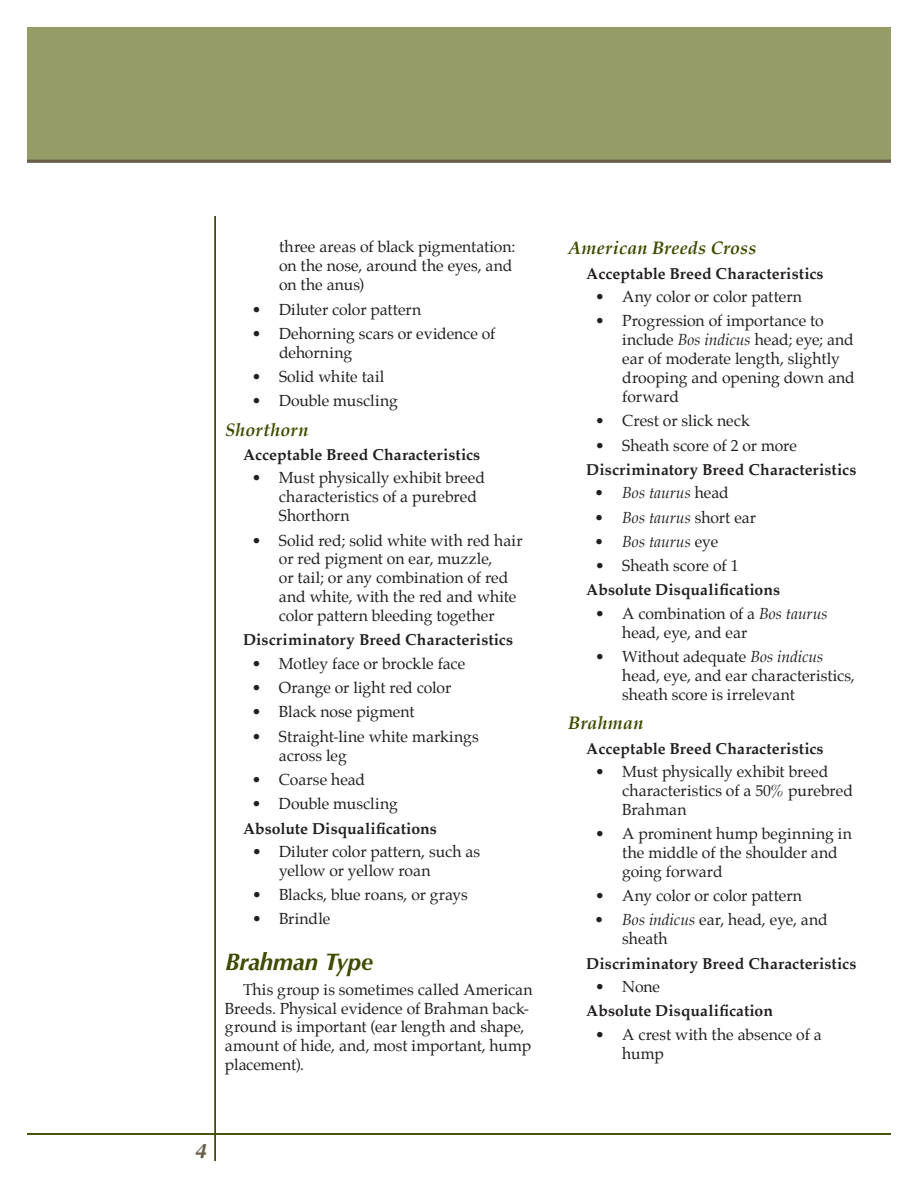
<style>
.page{position:relative;width:918px;height:1188px;background:#fff}
.page>*{position:absolute;margin:0;border:0;box-sizing:border-box;transform-origin:0 0}
.t1{font:italic 700 24px "Optima";letter-spacing:-.005em;color:#3f4b00}
.t2{font:italic 700 21px "Optima";color:#695e49}
.t3{font:italic 700 18px "Palatino";letter-spacing:.01em;color:#3f4b00}
.t4{font:15.75px/18.9px "Palatino";color:#231f20}
.t5{font:700 15.75px "Palatino";letter-spacing:.005em;color:#231f20}
.t6{font:italic 15.75px "Palatino";letter-spacing:.005em;color:#231f20}
.s1{font-style:italic}
.s2{font-style:normal}
</style>
<div class="page">
<div style="left:27px;top:27px;width:864px;height:133px;background:#959c68"></div>
<hr style="left:27px;top:160px;width:864px;height:3px;background:#695e49">
<hr style="left:214px;top:216px;width:2px;height:945px;background:#3f4b00">
<hr style="left:27px;top:1133px;width:864px;height:2px;background:#3f4b00">
<p class="t4" style="left:279px;top:239px;width:238px">three areas of black pigmentation: on the nose, around the eyes, and on the anus)</p>
<p class="t4" style="left:252px;top:301px;width:171px">• Diluter color pattern</p>
<p class="t4" style="left:279px;top:325px;width:218px;text-indent:-27px">• Dehorning scars or evidence of dehorning</p>
<p class="t4" style="left:252px;top:368px;width:134px">• Solid white tail</p>
<p class="t4" style="left:252px;top:393px;width:147px">• Double muscling</p>
<p class="t3" style="left:225px;top:421px;width:85px">Shorthorn</p>
<p class="t5" style="left:243px;top:447px;width:239px">Acceptable Breed Characteristics</p>
<p class="t4" style="left:279px;top:470px;width:208px;text-indent:-27px">• Must physically exhibit breed characteristics of a purebred<br>Shorthorn</p>
<p class="t4" style="left:279px;top:532px;width:245px;text-indent:-27px">• Solid red; solid white with red hair or red pigment on ear, muzzle,<br>or tail; or any combination of red and white, with the red and white color pattern bleeding together</p>
<p class="t5" style="left:243px;top:633px;width:272px">Discriminatory Breed Characteristics</p>
<p class="t4" style="left:252px;top:655px;width:215px">• Motley face or brockle face</p>
<p class="t4" style="left:252px;top:679px;width:201px">• Orange or light red color</p>
<p class="t4" style="left:252px;top:704px;width:164px">• Black nose pigment</p>
<p class="t4" style="left:279px;top:728px;width:201px;text-indent:-27px">• Straight-line white markings across leg</p>
<p class="t4" style="left:252px;top:771px;width:115px">• Coarse head</p>
<p class="t4" style="left:252px;top:796px;width:147px">• Double muscling</p>
<p class="t5" style="left:243px;top:821px;width:195px">Absolute Disqualifications</p>
<p class="t4" style="left:279px;top:843px;width:203px;text-indent:-27px">• Diluter color pattern, such as yellow or yellow roan</p>
<p class="t4" style="left:252px;top:886px;width:217px">• Blacks, blue roans, or grays</p>
<p class="t4" style="left:252px;top:911px;width:80px">• Brindle</p>
<h1 class="t1" style="left:225px;top:952px;width:150px">Brahman Type</h1>
<p class="t4" style="left:225px;top:981px;width:309px;text-indent:18px">This group is sometimes called American Breeds. Physical evidence of Brahman back&shy;ground is important (ear length and shape, amount of hide, and, most important, hump placement).</p>
<h2 class="t2" style="left:195px;top:1143px;width:13px">4</h2>
<p class="t3" style="left:568px;top:240px;width:190px">American Breeds Cross</p>
<p class="t5" style="left:586px;top:266px;width:239px">Acceptable Breed Characteristics</p>
<p class="t4" style="left:595px;top:288px;width:208px">• Any color or color pattern</p>
<p class="t4" style="left:622px;top:313px;width:234px;text-indent:-27px">• Progression of importance to include <span class="s1">Bos indicus</span> head; eye; and ear of moderate length, slightly drooping and opening down and forward</p>
<p class="t4" style="left:595px;top:412px;width:156px">• Crest or slick neck</p>
<p class="t4" style="left:595px;top:437px;width:203px">• Sheath score of 2 or more</p>
<p class="t5" style="left:586px;top:462px;width:272px">Discriminatory Breed Characteristics</p>
<p class="t6" style="left:595px;top:485px;width:135px">• Bos taurus <span class="s2">head</span></p>
<p class="t6" style="left:595px;top:510px;width:162px">• Bos taurus <span class="s2">short ear</span></p>
<p class="t6" style="left:595px;top:534px;width:125px">• Bos taurus <span class="s2">eye</span></p>
<p class="t4" style="left:595px;top:557px;width:145px">• Sheath score of 1</p>
<p class="t5" style="left:586px;top:582px;width:195px">Absolute Disqualifications</p>
<p class="t4" style="left:622px;top:605px;width:207px;text-indent:-27px">• A combination of a <span class="s1">Bos taurus </span>head, eye, and ear</p>
<p class="t4" style="left:622px;top:648px;width:234px;text-indent:-27px">• Without adequate <span class="s1">Bos indicus </span>head, eye, and ear characteristics, sheath score is irrelevant</p>
<p class="t3" style="left:568px;top:714px;width:77px">Brahman</p>
<p class="t5" style="left:586px;top:741px;width:239px">Acceptable Breed Characteristics</p>
<p class="t4" style="left:622px;top:763px;width:232px;text-indent:-27px">• Must physically exhibit breed characteristics of a 50% purebred<br>Brahman</p>
<p class="t4" style="left:622px;top:825px;width:231px;text-indent:-27px">• A prominent hump beginning in the middle of the shoulder and going forward</p>
<p class="t4" style="left:595px;top:887px;width:208px">• Any color or color pattern</p>
<p class="t4" style="left:622px;top:912px;width:207px;text-indent:-27px"><span class="s1">• Bos indicus</span> ear, head, eye, and sheath</p>
<p class="t5" style="left:586px;top:956px;width:272px">Discriminatory Breed Characteristics</p>
<p class="t4" style="left:595px;top:978px;width:66px">• None</p>
<p class="t5" style="left:586px;top:1003px;width:188px">Absolute Disqualification</p>
<p class="t4" style="left:622px;top:1026px;width:201px;text-indent:-27px">• A crest with the absence of a hump</p>
</div>
